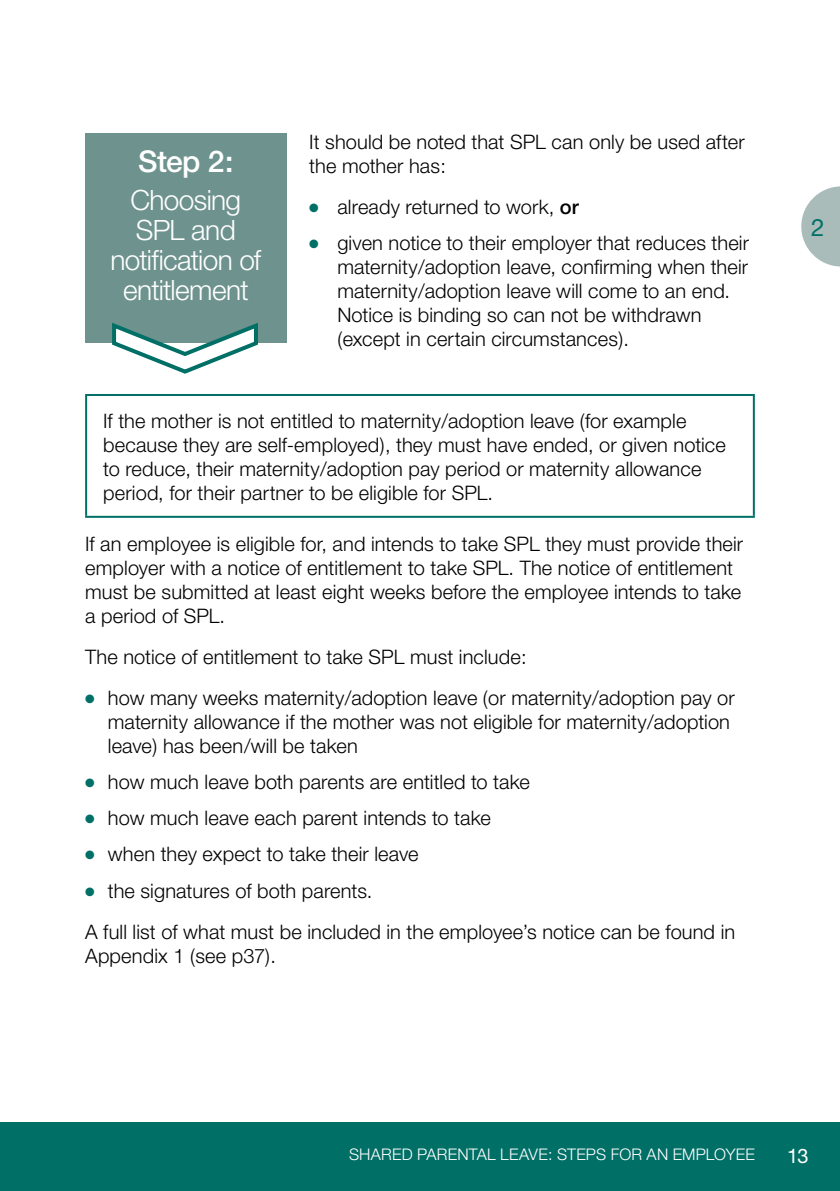
<style>
.page{position:relative;width:840px;height:1191px;background:#fff}
.page>*{position:absolute;margin:0;border:0;box-sizing:border-box;transform-origin:0 0}
.t1{font:500 30px "Helvetica Neue";color:#fff}
.t2{font:300 28px/30px "Helvetica Neue";letter-spacing:-.025em;color:#fff;text-align:center}
.t3{font:24px "Helvetica Neue";color:#007067}
.t4{font:300 20px/24px "Helvetica Neue";letter-spacing:.005em;color:#000}
.t5{font:20px "Helvetica Neue";color:#fff}
.t6{font:300 16px "Helvetica Neue";letter-spacing:.015em;color:#fff}
.s1{color:#007067}
.s2{font-weight:500}
</style>
<div class="page">
<div style="left:0;top:1123px;width:839px;height:68px;background:#007067"></div>
<svg style="left:801px;top:186px;width:38px;height:80px"></svg>
<hr style="left:85px;top:394px;width:669px;height:2px;background:#007067">
<hr style="left:85px;top:396px;width:2px;height:120px;background:#007067">
<hr style="left:752px;top:396px;width:2px;height:120px;background:#007067">
<hr style="left:85px;top:516px;width:669px;height:2px;background:#007067">
<div style="left:85px;top:133px;width:201px;height:209px;background:#6e938e"></div>
<svg style="left:110px;top:322px;width:151px;height:52px"></svg>
<h1 class="t1" style="left:138px;top:150px;width:97px">Step 2:</h1>
<h2 class="t2" style="left:110px;top:188px;width:152px">Choosing<br>SPL and notification of entitlement</h2>
<p class="t4" style="left:309px;top:132px;width:436px">It should be noted that SPL can only be used after the mother has:</p>
<p class="t4" style="left:309px;top:197px;width:271px"><span class="s1">●</span> already returned to work, <span class="s2">or</span></p>
<p class="t4" style="left:337px;top:233px;width:413px;text-indent:-28px"><span class="s1">●</span> given notice to their employer that reduces their maternity/adoption leave, confirming when their maternity/adoption leave will come to an end.<br>Notice is binding so can not be withdrawn (except in certain circumstances).</p>
<p class="t4" style="left:103px;top:410px;width:624px">If the mother is not entitled to maternity/adoption leave (for example because they are self-employed), they must have ended, or given notice to reduce, their maternity/adoption pay period or maternity allowance period, for their partner to be eligible for SPL.</p>
<p class="t4" style="left:85px;top:533px;width:659px">If an employee is eligible for, and intends to take SPL they must provide their employer with a notice of entitlement to take SPL. The notice of entitlement must be submitted at least eight weeks before the employee intends to take a period of SPL.</p>
<p class="t4" style="left:85px;top:646px;width:443px">The notice of entitlement to take SPL must include:</p>
<p class="t4" style="left:108px;top:687px;width:628px;text-indent:-23px"><span class="s1">●</span> how many weeks maternity/adoption leave (or maternity/adoption pay or maternity allowance if the mother was not eligible for maternity/adoption leave) has been/will be taken</p>
<p class="t4" style="left:85px;top:772px;width:446px"><span class="s1">●</span> how much leave both parents are entitled to take</p>
<p class="t4" style="left:85px;top:808px;width:407px"><span class="s1">●</span> how much leave each parent intends to take</p>
<p class="t4" style="left:85px;top:844px;width:335px"><span class="s1">●</span> when they expect to take their leave</p>
<p class="t4" style="left:85px;top:871px;width:651px;line-height:41px"><span class="s1">●</span> the signatures of both parents.<br>A full list of what must be included in the employee’s notice can be found in</p>
<p class="t4" style="left:85px;top:945px;width:192px">Appendix 1 (see p37).</p>
<p class="t3" style="left:810px;top:219px;width:15px">2</p>
<p class="t6" style="left:349px;top:1148px;width:407px">SHARED PARENTAL LEAVE: STEPS FOR AN EMPLOYEE</p>
<p class="t5" style="left:786px;top:1148px;width:23px">13</p>
</div>
